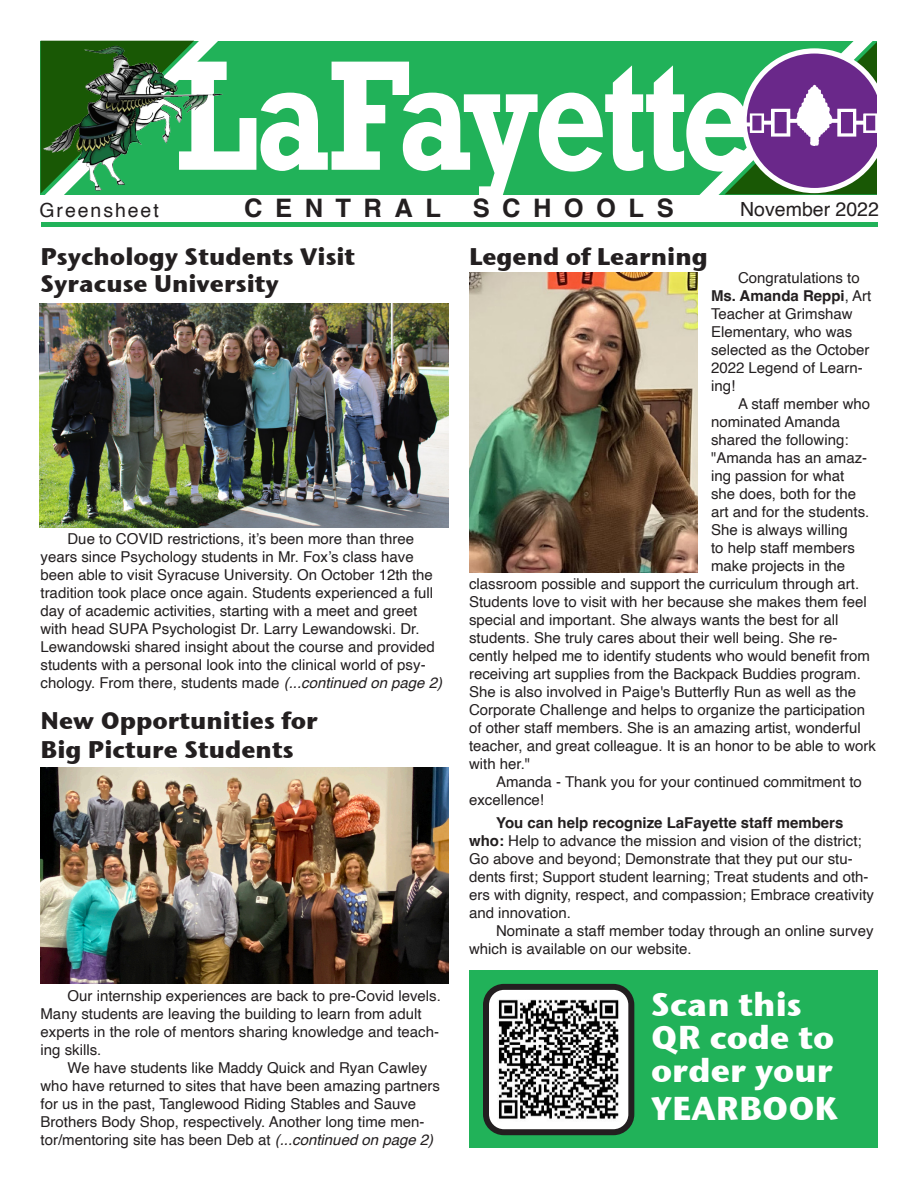
<style>
.page{position:relative;width:918px;height:1188px;background:#fff}
.page>*{position:absolute;margin:0;border:0;box-sizing:border-box;transform-origin:0 0}
.t1{font:700 147px "Rockwell";letter-spacing:-.04em;color:#fff;scale:.8 1}
.t2{font:700 32.85px/33px "Stone Sans ITC";color:#fff}
.t3{font:700 25.5px "Helvetica";letter-spacing:.49em;color:#231f20}
.t4{font:700 24px/27px "Stone Sans ITC";color:#231f20}
.t5{font:19.5px "Helvetica";color:#231f20}
.t6{font:19.5px "Helvetica";letter-spacing:.1em;color:#231f20}
.t7{font:15px/18px "Helvetica";color:#231f20}
.s1{font-weight:700}
.s2{font-style:italic}
</style>
<div class="page">
<div style="left:41px;top:41px;width:864px;height:154px;background:#21b259"></div>
<svg style="left:40px;top:40px;width:210px;height:183px"></svg>
<svg style="left:668px;top:169px;width:210px;height:54px"></svg>
<hr style="left:41px;top:223px;width:837px;height:4px;background:#21b259">
<img style="left:43px;top:45px;width:180px;height:146px">
<svg style="left:725px;top:41px;width:153px;height:153px"></svg>
<img style="left:745px;top:51px;width:133px;height:141px">
<div style="left:742px;top:48px;width:145px;height:145px;border:5px solid #fff;border-radius:50%"></div>
<div style="left:878px;top:0;width:40px;height:197px;background:#fff"></div>
<img style="left:469px;top:272px;width:229px;height:300px">
<img style="left:39px;top:303px;width:410px;height:225px">
<img style="left:40px;top:768px;width:408px;height:216px">
<div style="left:469px;top:970px;width:409px;height:178px;background:#21b259"></div>
<div style="left:486px;top:987px;width:145px;height:145px;background:#fff;border-radius:18px"></div>
<div style="left:483px;top:984px;width:151px;height:151px;border:6px solid #231f20;border-radius:18px"></div>
<img style="left:498px;top:999px;width:121px;height:120px">
<p class="t1" style="left:177px;top:21px;width:723px">LaFayette</p>
<p class="t3" style="left:244px;top:192px;width:431px">CENTRAL SCHOOLS</p>
<p class="t4" style="left:469px;top:242px;width:240px">Legend of Learning</p>
<p class="t6" style="left:39px;top:195px;width:121px">Greensheet</p>
<p class="t5" style="left:740px;top:194px;width:140px">November 2022</p>
<p class="t4" style="left:40px;top:242px;width:316px">Psychology Students Visit<br>Syracuse University</p>
<p class="t7" style="left:711px;top:269px;width:162px;text-indent:27px">Congratulations to<br><span class="s1">Ms. Amanda Reppi</span>, Art<br>Teacher at Grimshaw<br>Elementary, who was selected as the October<br>2022 Legend of Learn&shy;ing!</p>
<p class="t7" style="left:738px;top:395px;width:134px">A staff member who</p>
<p class="t7" style="left:711px;top:413px;width:131px">nominated Amanda</p>
<p class="t7" style="left:711px;top:431px;width:139px">shared the following:</p>
<p class="t7" style="left:711px;top:449px;width:158px">"Amanda has an amaz-</p>
<p class="t7" style="left:711px;top:467px;width:135px">ing passion for what</p>
<p class="t7" style="left:711px;top:485px;width:147px">she does, both for the</p>
<p class="t7" style="left:711px;top:503px;width:160px">art and for the students.</p>
<p class="t7" style="left:711px;top:521px;width:138px">She is always willing</p>
<p class="t7" style="left:711px;top:539px;width:145px">to help staff members</p>
<p class="t7" style="left:711px;top:557px;width:136px">make projects in the</p>
<p class="t7" style="left:469px;top:575px;width:392px">classroom possible and support the curriculum through art.</p>
<p class="t7" style="left:469px;top:593px;width:399px">Students love to visit with her because she makes them feel</p>
<p class="t7" style="left:469px;top:611px;width:371px">special and important. She always wants the best for all</p>
<p class="t7" style="left:469px;top:629px;width:370px">students. She truly cares about their well being. She re-</p>
<p class="t7" style="left:469px;top:647px;width:403px">cently helped me to identify students who would benefit from</p>
<p class="t7" style="left:469px;top:665px;width:393px">receiving art supplies from the Backpack Buddies program.</p>
<p class="t7" style="left:469px;top:683px;width:389px">She is also involved in Paige's Butterfly Run as well as the</p>
<p class="t7" style="left:469px;top:701px;width:398px">Corporate Challenge and helps to organize the participation</p>
<p class="t7" style="left:469px;top:719px;width:393px">of other staff members. She is an amazing artist, wonderful</p>
<p class="t7" style="left:469px;top:737px;width:408px">teacher, and great colleague. It is an honor to be able to work</p>
<p class="t7" style="left:469px;top:755px;width:63px">with her."</p>
<p class="t7" style="left:469px;top:773px;width:394px;text-indent:27px">Amanda - Thank you for your continued commitment to excellence!</p>
<p class="t7" style="left:40px;top:530px;width:403px;text-indent:27px">Due to COVID restrictions, it’s been more than three years since Psychology students in Mr. Fox’s class have been able to visit Syracuse University. On October 12th the tradition took place once again. Students experienced a full day of academic activities, starting with a meet and greet with head SUPA Psychologist Dr. Larry Lewandowski. Dr.<br>Lewandowski shared insight about the course and provided students with a personal look into the clinical world of psy&shy;chology. From there, students made <span class="s2">(...continued on page 2)</span></p>
<p class="t4" style="left:40px;top:705px;width:279px;line-height:28.8px">New Opportunities for<br>Big Picture Students</p>
<p class="t7" style="left:40px;top:987px;width:402px;text-indent:27px">Our internship experiences are back to pre-Covid levels.<br>Many students are leaving the building to learn from adult experts in the role of mentors sharing knowledge and teach&shy;ing skills.</p>
<p class="t7" style="left:40px;top:1059px;width:401px;text-indent:27px">We have students like Maddy Quick and Ryan Cawley who have returned to sites that have been amazing partners for us in the past, Tanglewood Riding Stables and Sauve Brothers Body Shop, respectively. Another long time men&shy;tor/mentoring site has been Deb at <span class="s2">(...continued on page 2)</span></p>
<p class="t7" style="left:469px;top:814px;width:406px;text-indent:27px"><span class="s1">You can help recognize LaFayette staff members who:</span> Help to advance the mission and vision of the district; Go above and beyond; Demonstrate that they put our stu&shy;dents first; Support student learning; Treat students and oth&shy;ers with dignity, respect, and compassion; Embrace creativity and innovation.</p>
<p class="t7" style="left:469px;top:922px;width:406px;text-indent:27px">Nominate a staff member today through an online survey which is available on our website.</p>
<p class="t2" style="left:651px;top:986px;width:185px">Scan this<br>QR code to</p>
<p class="t2" style="left:651px;top:1050px;width:189px;line-height:37.8px">order your<br>YEARBOOK</p>
</div>
